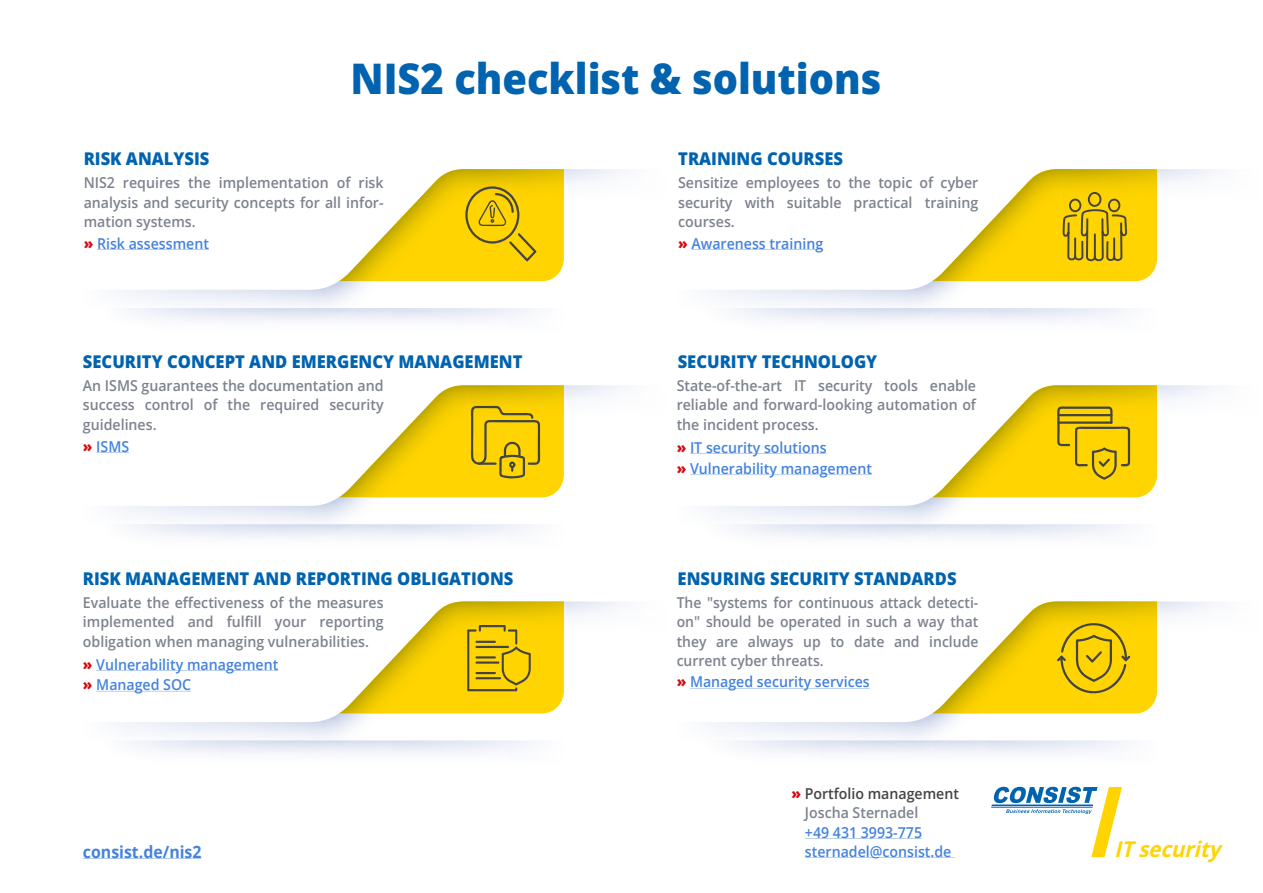
<style>
.page{position:relative;width:1263px;height:893px;background:#fff}
.page>*{position:absolute;margin:0;border:0;box-sizing:border-box;transform-origin:0 0}
.t1{font:800 42.15px "Open Sans";color:#0063af;scale:.94 1}
.t2{font:italic 700 21.9px "Open Sans";color:#ffd400;scale:.93 1}
.t3{font:800 17.55px "Open Sans";color:#0063af;scale:.94 1}
.t4{font:700 16.8px "Open Sans";color:#4382dd;scale:.94 1}
.t5{font:600 15px/19.5px "Open Sans";color:#7d828e;text-align:justify;scale:.94 1}
.t6{font:600 15px "Open Sans";color:#4382dd;scale:.94 1}
.t7{font:600 15px/19.5px "Open Sans";color:#7d828e;text-align:justify;scale:.93 1}
.t8{font:600 15px/19.5px "Open Sans";color:#444;scale:.94 1}
.s1{font-weight:800;color:#d20a10}
.s2{color:#7d828e}
</style>
<div class="page">
<img style="left:97px;top:601px;width:527px;height:138px">
<img style="left:708px;top:169px;width:507px;height:138px">
<img style="left:690px;top:385px;width:525px;height:138px">
<img style="left:708px;top:601px;width:510px;height:138px">
<svg style="left:690px;top:688px;width:180px;height:1px"></svg>
<svg style="left:805px;top:838px;width:117px;height:1px"></svg>
<svg style="left:83px;top:858px;width:119px;height:1px"></svg>
<svg style="left:97px;top:249px;width:112px;height:1px"></svg>
<svg style="left:96px;top:452px;width:33px;height:1px"></svg>
<svg style="left:96px;top:670px;width:182px;height:1px"></svg>
<svg style="left:690px;top:475px;width:182px;height:1px"></svg>
<svg style="left:96px;top:691px;width:95px;height:1px"></svg>
<svg style="left:690px;top:453px;width:136px;height:1px"></svg>
<svg style="left:691px;top:249px;width:132px;height:1px"></svg>
<hr style="left:991px;top:804px;width:102px;height:2px;background:#0063af">
<hr style="left:991px;top:807px;width:101px;height:1px;background:#0063af">
<svg style="left:994px;top:787px;width:128px;height:70px"></svg>
<svg style="left:932px;top:601px;width:225px;height:112px"></svg>
<svg style="left:932px;top:385px;width:225px;height:112px"></svg>
<svg style="left:932px;top:169px;width:225px;height:112px"></svg>
<svg style="left:339px;top:169px;width:225px;height:112px"></svg>
<svg style="left:339px;top:385px;width:225px;height:112px"></svg>
<svg style="left:339px;top:601px;width:225px;height:112px"></svg>
<hr style="left:475px;top:646px;width:34px;height:2px;background:#444">
<hr style="left:475px;top:661px;width:24px;height:3px;background:#444">
<hr style="left:475px;top:677px;width:26px;height:2px;background:#444">
<hr style="left:475px;top:641px;width:21px;height:2px;background:#444">
<hr style="left:475px;top:656px;width:21px;height:2px;background:#444">
<hr style="left:475px;top:672px;width:21px;height:2px;background:#444">
<p class="t3" style="left:84px;top:147px;width:135px">RISK ANALYSIS</p>
<h1 class="t1" style="left:351px;top:49px;width:566px">NIS2 checklist &amp; solutions</h1>
<p class="t3" style="left:678px;top:147px;width:177px">TRAINING COURSES</p>
<p class="t5" style="left:84px;top:173px;width:321px">NIS2 requires the implementation of risk analysis and security concepts for all infor&shy;mation systems.</p>
<p class="t5" style="left:678px;top:173px;width:321px">Sensitize employees to the topic of cyber security with suitable practical training courses.</p>
<p class="t6" style="left:84px;top:233px;width:135px"><span class="s1">»</span> Risk assessment</p>
<p class="t6" style="left:678px;top:233px;width:156px"><span class="s1">»</span> Awareness training</p>
<p class="t3" style="left:83px;top:349px;width:469px">SECURITY CONCEPT AND EMERGENCY MANAGEMENT</p>
<p class="t3" style="left:678px;top:349px;width:214px">SECURITY TECHNOLOGY</p>
<p class="t5" style="left:83px;top:375px;width:321px">An ISMS guarantees the documentation and success control of the required security guidelines.</p>
<p class="t5" style="left:677px;top:375px;width:320px">State-of-the-art IT security tools enable reliable and forward-looking automation of the incident process.</p>
<p class="t6" style="left:83px;top:436px;width:51px"><span class="s1">»</span> ISMS</p>
<p class="t6" style="left:677px;top:437px;width:161px"><span class="s1">»</span> IT security solutions</p>
<p class="t6" style="left:677px;top:458px;width:209px"><span class="s1">»</span> Vulnerability management</p>
<p class="t3" style="left:83px;top:566px;width:459px">RISK MANAGEMENT AND REPORTING OBLIGATIONS</p>
<p class="t3" style="left:678px;top:566px;width:298px">ENSURING SECURITY STANDARDS</p>
<p class="t5" style="left:83px;top:592px;width:321px">Evaluate the effectiveness of the measures implemented and fulfill your reporting obligation when managing vulnerabilities.</p>
<p class="t6" style="left:83px;top:654px;width:209px"><span class="s1">»</span> Vulnerability management</p>
<p class="t7" style="left:677px;top:592px;width:326px">The "systems for continuous attack detecti&shy;on" should be operated in such a way that they are always up to date and include current cyber threats.</p>
<p class="t6" style="left:83px;top:675px;width:117px"><span class="s1">»</span> Managed SOC</p>
<p class="t6" style="left:677px;top:672px;width:207px"><span class="s1">»</span> Managed security services</p>
<p class="t8" style="left:805px;top:783px;width:165px;text-indent:-13px"><span class="s1">»</span> Portfolio management<br><span class="s2">Joscha Sternadel</span></p>
<p class="t6" style="left:805px;top:822px;width:126px">+49 431 3993-775</p>
<p class="t4" style="left:83px;top:840px;width:128px">consist.de/nis2</p>
<p class="t6" style="left:805px;top:841px;width:157px">sternadel@consist.de</p>
<h2 class="t2" style="left:1114px;top:834px;width:115px">ITsecurity</h2>
</div>
